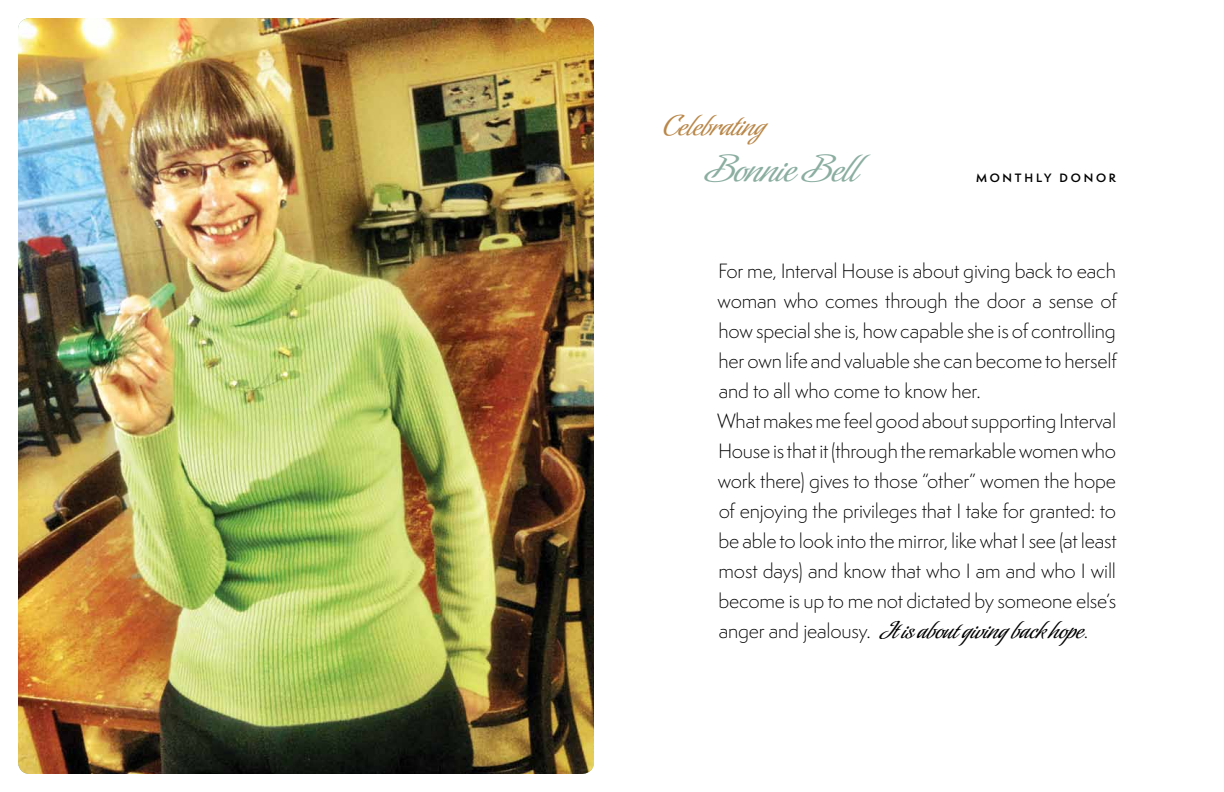
<style>
.page{position:relative;width:1224px;height:792px;background:#fff}
.page>*{position:absolute;margin:0;border:0;box-sizing:border-box;transform-origin:0 0}
.t1{font:34px "Sinfonieta";letter-spacing:-.02em;color:#8baea1}
.t2{font:26.1px "Sinfonieta";letter-spacing:-.02em;color:#ba8748}
.t3{font:22px "Sinfonieta";letter-spacing:-.01em;color:#000}
.t4{font:300 19px/30px "Semplicita Pro";letter-spacing:-.01em;color:#000}
.t5{font:600 11.2px "Semplicita Pro";letter-spacing:.25em;color:#000}
.s1{font-family:"Semplicita Pro";font-weight:300;font-size:19px}
</style>
<div class="page">
<img style="left:18px;top:18px;width:576px;height:756px">
<h2 class="t2" style="left:663px;top:109px;width:104px">Celebrating</h2>
<h1 class="t1" style="left:704px;top:148px;width:156px">Bonnie Bell</h1>
<p class="t5" style="left:976px;top:170px;width:141px">MONTHLY DONOR</p>
<p class="t4" style="left:717px;top:256px;width:401px">For me, Interval House is about giving back to each woman who comes through the door a sense of how special she is, how capable she is of controlling her own life and valuable she can become to herself and to all who come to know her.<br>What makes me feel good about supporting Interval House is that it (through the remarkable women who work there) gives to those “other” women the hope of enjoying the privileges that I take for granted: to be able to look into the mirror, like what I see (at least most days) and know that who I am and who I will become is up to me not dictated by someone else’s</p>
<p class="t3" style="left:719px;top:616px;width:371px"><span class="s1">anger and jealousy.</span> It is about giving back hope<span class="s1">.</span></p>
</div>
